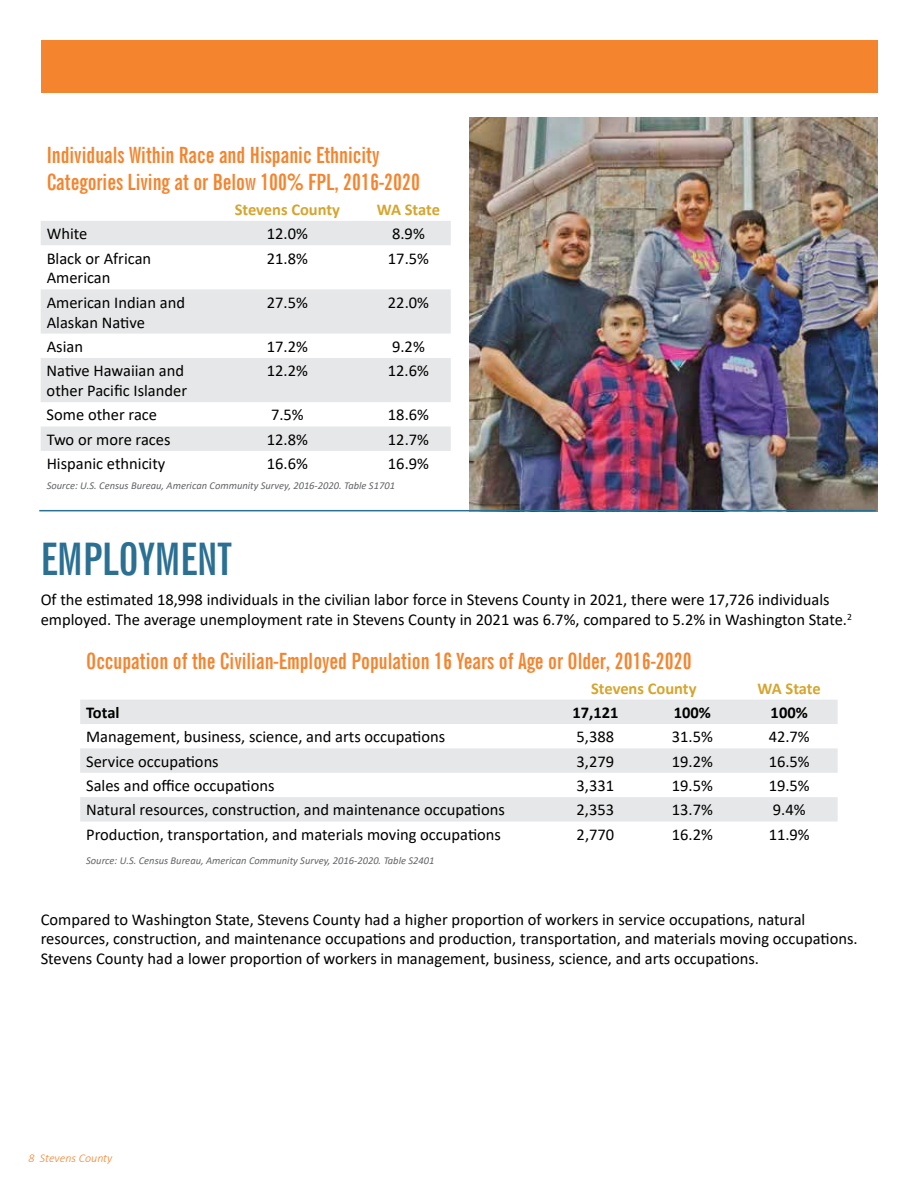
<style>
.page{position:relative;width:918px;height:1188px;background:#fff}
.page>*{position:absolute;margin:0;border:0;box-sizing:border-box;transform-origin:0 0}
.t1{font:700 extra-condensed 45px "News Gothic BT";color:#2b7093}
.t2{font:700 extra-condensed 22.5px/27px "News Gothic BT";color:#f5842e}
.t3{font:16.5px/19.8px "Calibri";color:#000}
.t4{font:700 16.5px "Calibri";color:#d6a52e}
.t5{font:700 16.5px "Calibri";color:#000}
.t6{font:italic 300 12px "Calibri";color:#f5842e}
.t7{font:italic 10.5px "Calibri";color:#636466}
</style>
<div class="page">
<svg style="left:41px;top:221px;width:410px;height:230px;fill:#e6e7e8"></svg>
<svg style="left:80px;top:700px;width:758px;height:122px;fill:#e6e7e8"></svg>
<img style="left:470px;top:117px;width:408px;height:394px">
<hr style="left:39px;top:510px;width:837px;height:1px;background:#2b7093">
<div style="left:41px;top:40px;width:837px;height:53px;background:#f5842e"></div>
<h2 class="t2" style="left:47px;top:142px;width:375px">Individuals Within Race and Hispanic Ethnicity<br>Categories Living at or Below 100% FPL, 2016-2020</h2>
<p class="t4" style="left:235px;top:198px;width:107px">Stevens County</p>
<p class="t4" style="left:377px;top:198px;width:65px">WA State</p>
<p class="t3" style="left:47px;top:223px;width:42px">White</p>
<p class="t3" style="left:267px;top:223px;width:43px">12.0%</p>
<p class="t3" style="left:392px;top:223px;width:34px">8.9%</p>
<p class="t3" style="left:47px;top:248px;width:106px">Black or African<br>American</p>
<p class="t3" style="left:267px;top:248px;width:43px">21.8%</p>
<p class="t3" style="left:388px;top:248px;width:43px">17.5%</p>
<p class="t3" style="left:47px;top:292px;width:140px">American Indian and<br>Alaskan Native</p>
<p class="t3" style="left:267px;top:292px;width:43px">27.5%</p>
<p class="t3" style="left:388px;top:292px;width:43px">22.0%</p>
<p class="t3" style="left:47px;top:336px;width:38px">Asian</p>
<p class="t3" style="left:267px;top:336px;width:43px">17.2%</p>
<p class="t3" style="left:392px;top:336px;width:34px">9.2%</p>
<p class="t3" style="left:47px;top:361px;width:142px">Native Hawaiian and other Pacific Islander</p>
<p class="t3" style="left:267px;top:361px;width:43px">12.2%</p>
<p class="t3" style="left:388px;top:361px;width:43px">12.6%</p>
<p class="t3" style="left:47px;top:405px;width:112px">Some other race</p>
<p class="t3" style="left:271px;top:405px;width:34px">7.5%</p>
<p class="t3" style="left:388px;top:405px;width:43px">18.6%</p>
<p class="t3" style="left:47px;top:429px;width:125px">Two or more races</p>
<p class="t3" style="left:267px;top:429px;width:43px">12.8%</p>
<p class="t3" style="left:388px;top:429px;width:43px">12.7%</p>
<p class="t3" style="left:47px;top:453px;width:120px">Hispanic ethnicity</p>
<p class="t3" style="left:267px;top:453px;width:43px">16.6%</p>
<p class="t3" style="left:388px;top:453px;width:43px">16.9%</p>
<p class="t7" style="left:47px;top:478px;width:350px">Source: U.S. Census Bureau, American Community Survey, 2016-2020. Table S1701</p>
<h1 class="t1" style="left:41px;top:531px;width:193px">EMPLOYMENT</h1>
<p class="t3" style="left:41px;top:590px;width:813px">Of the estimated 18,998 individuals in the civilian labor force in Stevens County in 2021, there were 17,726 individuals employed. The average unemployment rate in Stevens County in 2021 was 6.7%, compared to 5.2% in Washington State.<sup>2</sup></p>
<h2 class="t2" style="left:86px;top:648px;width:607px">Occupation of the Civilian-Employed Population 16 Years of Age or Older, 2016-2020</h2>
<p class="t4" style="left:591px;top:676px;width:107px">Stevens County</p>
<p class="t4" style="left:758px;top:676px;width:65px">WA State</p>
<p class="t5" style="left:86px;top:701px;width:35px">Total</p>
<p class="t5" style="left:572px;top:701px;width:48px">17,121</p>
<p class="t5" style="left:674px;top:701px;width:39px">100%</p>
<p class="t5" style="left:771px;top:701px;width:39px">100%</p>
<p class="t3" style="left:86px;top:727px;width:361px">Management, business, science, and arts occupations</p>
<p class="t3" style="left:577px;top:727px;width:39px">5,388</p>
<p class="t3" style="left:672px;top:727px;width:43px">31.5%</p>
<p class="t3" style="left:769px;top:727px;width:43px">42.7%</p>
<p class="t3" style="left:86px;top:751px;width:134px">Service occupations</p>
<p class="t3" style="left:577px;top:751px;width:39px">3,279</p>
<p class="t3" style="left:672px;top:751px;width:43px">19.2%</p>
<p class="t3" style="left:769px;top:751px;width:43px">16.5%</p>
<p class="t3" style="left:86px;top:775px;width:190px">Sales and office occupations</p>
<p class="t3" style="left:577px;top:775px;width:39px">3,331</p>
<p class="t3" style="left:672px;top:775px;width:43px">19.5%</p>
<p class="t3" style="left:769px;top:775px;width:43px">19.5%</p>
<p class="t3" style="left:86px;top:800px;width:420px">Natural resources, construction, and maintenance occupations</p>
<p class="t3" style="left:577px;top:800px;width:39px">2,353</p>
<p class="t3" style="left:672px;top:800px;width:43px">13.7%</p>
<p class="t3" style="left:773px;top:800px;width:34px">9.4%</p>
<p class="t3" style="left:86px;top:824px;width:416px">Production, transportation, and materials moving occupations</p>
<p class="t3" style="left:577px;top:824px;width:39px">2,770</p>
<p class="t3" style="left:672px;top:824px;width:43px">16.2%</p>
<p class="t3" style="left:769px;top:824px;width:43px">11.9%</p>
<p class="t7" style="left:86px;top:853px;width:350px">Source: U.S. Census Bureau, American Community Survey, 2016-2020. Table S2401</p>
<p class="t3" style="left:41px;top:909px;width:819px">Compared to Washington State, Stevens County had a higher proportion of workers in service occupations, natural resources, construction, and maintenance occupations and production, transportation, and materials moving occupations.<br>Stevens County had a lower proportion of workers in management, business, science, and arts occupations.</p>
<p class="t6" style="left:28px;top:1151px;width:86px">8 Stevens County</p>
</div>
